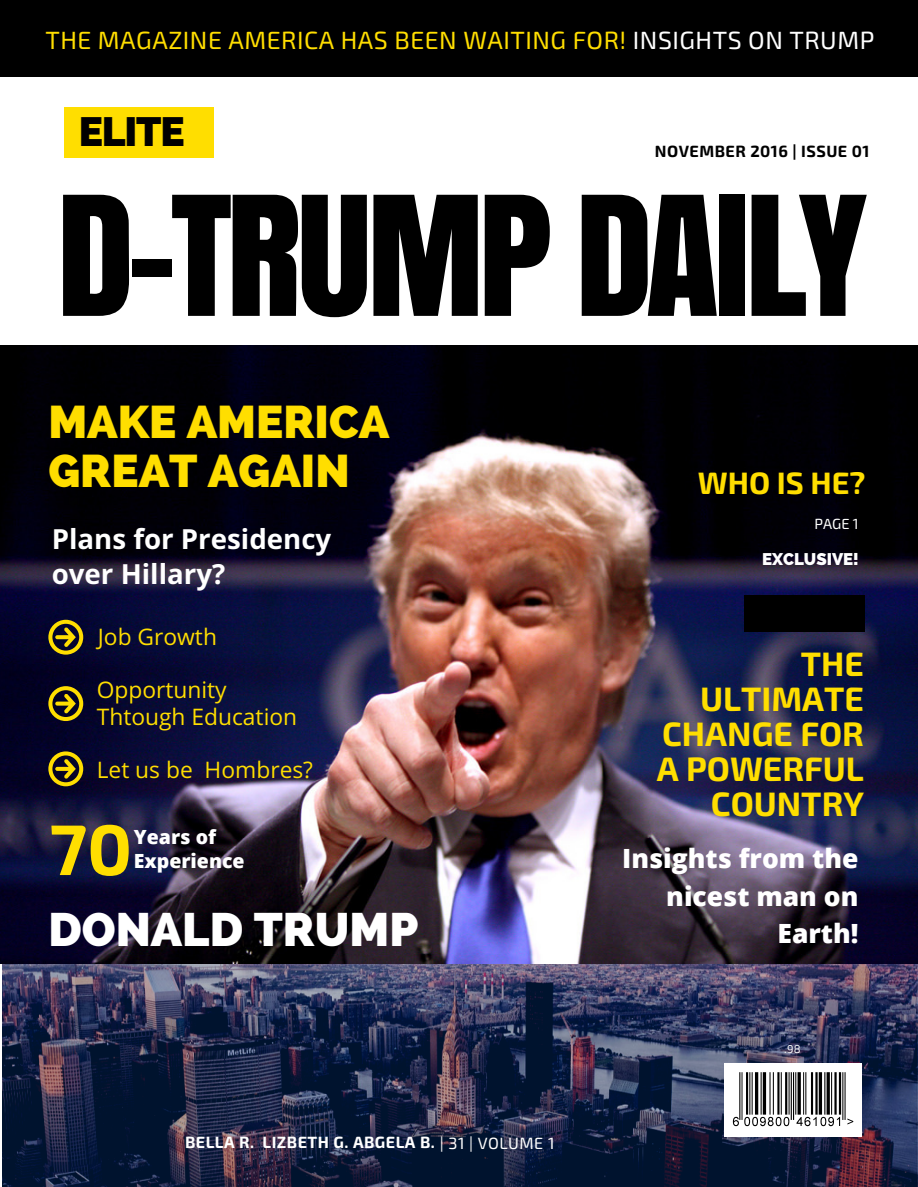
<style>
.page{position:relative;width:918px;height:1187px;background:#fff}
.page>*{position:absolute;margin:0;border:0;box-sizing:border-box;transform-origin:0 0}
.t1{font:155.7px "Anton";letter-spacing:-.04em;color:#000}
.t2{font:700 71.55px "Exo 2";color:#ffde00}
.t3{font:800 46.65px "Raleway";color:#fff}
.t4{font:800 45.6px/48.3px "Raleway";color:#ffde00}
.t5{font:800 40.65px "Raleway";letter-spacing:-.03em;color:#000}
.t6{font:700 33.9px/34.8px "Exo 2";color:#ffde00;text-align:right}
.t7{font:700 30.9px "Exo 2";color:#ffde00}
.t8{font:700 27.6px/34.8px "Open Sans";color:#fff}
.t9{font:800 26.4px/37.2px "Open Sans";color:#fff;text-align:right}
.t10{font:24.9px "Exo 2";letter-spacing:.02em;color:#ffde00}
.t11{font:22.8px/27px "Open Sans";color:#ffde00}
.t12{font:800 19.5px/23.7px "Open Sans";color:#fff}
.t13{font:800 16.8px "Raleway";color:#fff}
.t14{font:700 16.2px "Exo 2";letter-spacing:.03em;color:#fff}
.t15{font:700 16.2px "Exo 2";letter-spacing:.03em;color:#000}
.t16{font:14.7px "Exo 2";color:#fff}
.t17{font:11.4px "Exo 2";color:#fff}
.s1{color:#fff}
.s2{font-weight:400}
</style>
<div class="page">
<img style="left:2px;top:963px;width:916px;height:223px">
<img style="left:0;top:345px;width:918px;height:618px">
<div style="left:0;top:0;width:918px;height:77px;background:#000"></div>
<div style="left:745px;top:595px;width:120px;height:36px;background:#000"></div>
<svg style="left:724px;top:1063px;width:137px;height:73px"></svg>
<hr style="left:798px;top:1072px;width:3px;height:42px;background:#000">
<hr style="left:819px;top:1072px;width:3px;height:42px;background:#000">
<hr style="left:827px;top:1072px;width:3px;height:42px;background:#000">
<hr style="left:763px;top:1072px;width:3px;height:42px;background:#000">
<hr style="left:755px;top:1072px;width:3px;height:42px;background:#000">
<hr style="left:839px;top:1072px;width:2px;height:42px;background:#000">
<hr style="left:834px;top:1072px;width:3px;height:42px;background:#000">
<hr style="left:785px;top:1072px;width:2px;height:42px;background:#000">
<hr style="left:815px;top:1072px;width:3px;height:42px;background:#000">
<hr style="left:777px;top:1072px;width:3px;height:42px;background:#000">
<hr style="left:746px;top:1072px;width:2px;height:42px;background:#000">
<hr style="left:811px;top:1072px;width:2px;height:42px;background:#000">
<hr style="left:791px;top:1072px;width:1px;height:47px;background:#000">
<hr style="left:793px;top:1072px;width:1px;height:47px;background:#000">
<hr style="left:739px;top:1072px;width:1px;height:47px;background:#000">
<hr style="left:842px;top:1072px;width:1px;height:47px;background:#000">
<hr style="left:845px;top:1072px;width:1px;height:47px;background:#000">
<hr style="left:824px;top:1072px;width:1px;height:42px;background:#000">
<hr style="left:742px;top:1072px;width:1px;height:47px;background:#000">
<hr style="left:805px;top:1072px;width:1px;height:42px;background:#000">
<hr style="left:795px;top:1072px;width:1px;height:42px;background:#000">
<hr style="left:789px;top:1072px;width:1px;height:42px;background:#000">
<hr style="left:781px;top:1072px;width:1px;height:42px;background:#000">
<hr style="left:773px;top:1072px;width:1px;height:42px;background:#000">
<hr style="left:831px;top:1072px;width:1px;height:42px;background:#000">
<hr style="left:770px;top:1072px;width:1px;height:42px;background:#000">
<hr style="left:761px;top:1072px;width:1px;height:42px;background:#000">
<hr style="left:752px;top:1072px;width:1px;height:42px;background:#000">
<hr style="left:749px;top:1072px;width:1px;height:42px;background:#000">
<hr style="left:803px;top:1072px;width:1px;height:42px;background:#000">
<svg style="left:733px;top:1116px;width:56px;height:10px"></svg>
<svg style="left:796px;top:1116px;width:44px;height:10px"></svg>
<svg style="left:847px;top:1118px;width:6px;height:6px"></svg>
<div style="left:65px;top:107px;width:149px;height:51px;background:#ffde00"></div>
<svg style="left:48px;top:620px;width:35px;height:34px"></svg>
<svg style="left:48px;top:751px;width:35px;height:35px"></svg>
<svg style="left:48px;top:686px;width:35px;height:35px"></svg>
<p class="t10" style="left:45px;top:24px;width:830px">THE MAGAZINE AMERICA HAS BEEN WAITING FOR! <span class="s1">INSIGHTS ON TRUMP</span></p>
<h3 class="t5" style="left:79px;top:108px;width:107px">ELITE</h3>
<p class="t15" style="left:655px;top:141px;width:216px">NOVEMBER 2016 | ISSUE 01</p>
<h1 class="t1" style="left:56px;top:139px;width:810px">D-TRUMP DAILY</h1>
<h3 class="t4" style="left:48px;top:398px;width:343px">MAKE AMERICA<br>GREAT AGAIN</h3>
<p class="t8" style="left:52px;top:520px;width:281px">Plans for Presidency over Hillary?</p>
<p class="t11" style="left:98px;top:623px;width:121px">Job Growth</p>
<p class="t11" style="left:97px;top:675px;width:202px">Opportunity<br>Thtough Education</p>
<p class="t11" style="left:97px;top:755px;width:218px">Let us be Hombres?</p>
<h2 class="t2" style="left:50px;top:802px;width:84px">70</h2>
<p class="t12" style="left:134px;top:824px;width:112px">Years of<br>Experience</p>
<h3 class="t3" style="left:48px;top:902px;width:371px">DONALD TRUMP</h3>
<p class="t14" style="left:185px;top:1131px;width:371px">BELLA R. LIZBETH G. ABGELA B. <span class="s2">| 31 | VOLUME 1</span></p>
<h3 class="t7" style="left:698px;top:463px;width:169px">WHO IS HE?</h3>
<p class="t16" style="left:814px;top:514px;width:46px">PAGE 1</p>
<p class="t13" style="left:762px;top:549px;width:98px">EXCLUSIVE!</p>
<h3 class="t6" style="left:657px;top:645px;width:209px">THE<br>ULTIMATE<br>CHANGE FOR<br>A POWERFUL<br>COUNTRY</h3>
<p class="t9" style="left:622px;top:839px;width:238px">Insights from the nicest man on<br>Earth!</p>
<p class="t17" style="left:784px;top:1041px;width:18px">.98</p>
</div>
